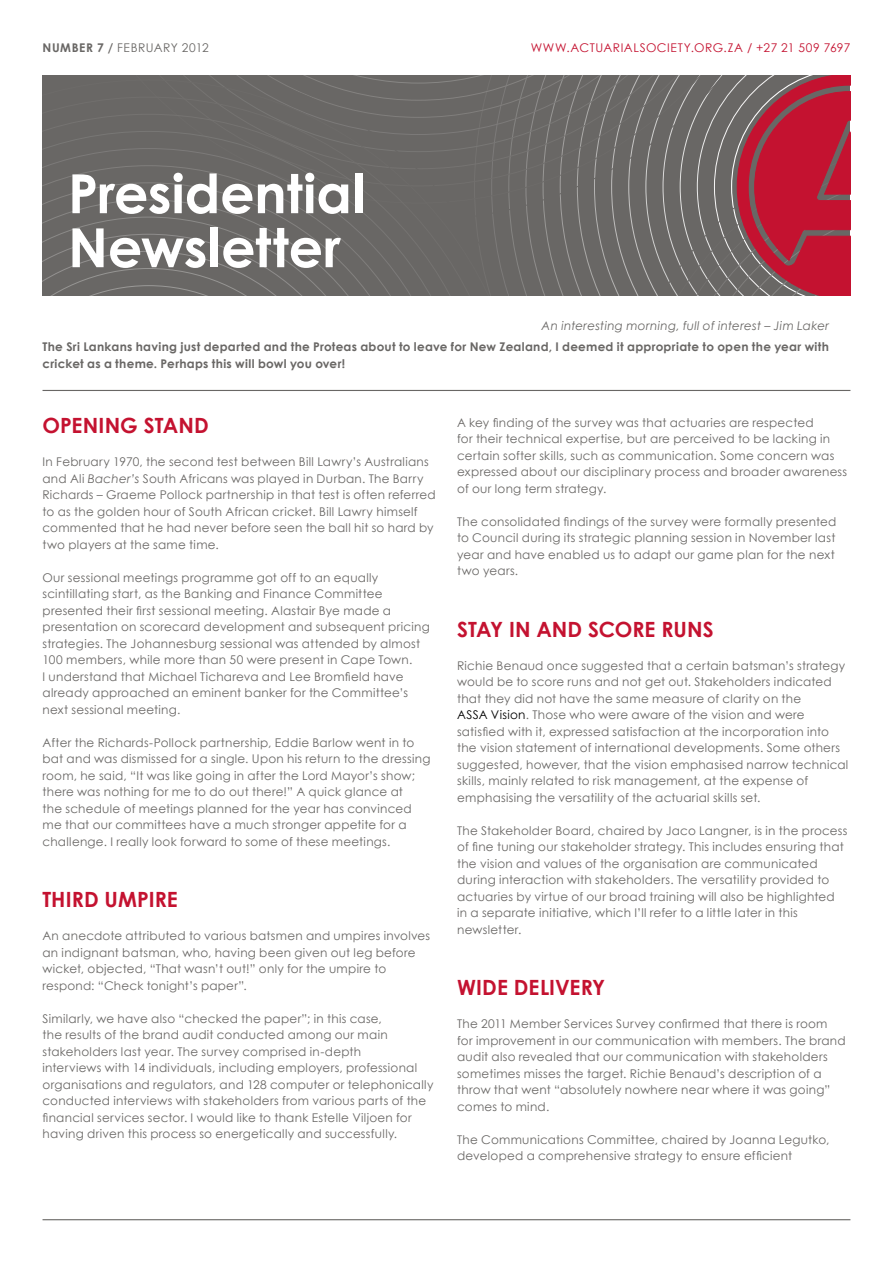
<style>
.page{position:relative;width:893px;height:1263px;background:#fff}
.page>*{position:absolute;margin:0;border:0;box-sizing:border-box;transform-origin:0 0}
.t1{font:700 54px/54px "Century Gothic";letter-spacing:-.005em;color:#fff}
.t2{font:700 21px "Century Gothic";color:#c41230}
.t3{font:12px/16.5px "Century Gothic";letter-spacing:.02em;color:#696765}
.t4{font:700 12px/16.5px "Century Gothic";letter-spacing:.02em;color:#696765}
.t5{font:italic 12px "Century Gothic";letter-spacing:.02em;color:#696765}
.t6{font:12px "Century Gothic";letter-spacing:.045em;color:#c41230}
.t7{font:12px "Century Gothic";letter-spacing:.04em;color:#696765}
.s1{font-weight:700}
.s2{font-style:italic}
.s3{color:#000}
</style>
<div class="page">
<svg style="left:541px;top:75px;width:309px;height:221px;background:#84555b"></svg>
<div style="left:43px;top:75px;width:498px;height:221px;background:#696765"></div>
<hr style="left:43px;top:1219px;width:807px;height:1px;background:#696765">
<hr style="left:43px;top:390px;width:807px;height:1px;background:#696765">
<p class="t7" style="left:43px;top:40px;width:168px"><span class="s1">NUMBER 7 /</span> FEBRUARY 2012</p>
<h1 class="t1" style="left:68px;top:165px;width:299px">Presidential<br>Newsletter</h1>
<p class="t6" style="left:531px;top:40px;width:321px">WWW.ACTUARIALSOCIETY.ORG.ZA / +27 21 509 7697</p>
<p class="t5" style="left:542px;top:318px;width:289px">An interesting morning, full of interest – Jim Laker</p>
<p class="t4" style="left:43px;top:338px;width:788px">The Sri Lankans having just departed and the Proteas about to leave for New Zealand, I deemed it appropriate to open the year with cricket as a theme. Perhaps this will bowl you over!</p>
<h2 class="t2" style="left:43px;top:412px;width:168px">OPENING STAND</h2>
<p class="t3" style="left:43px;top:454px;width:395px">In February 1970, the second test between Bill Lawry’s Australians and Ali <span class="s2">Bacher’s</span> South Africans was played in Durban. The Barry Richards – Graeme Pollock partnership in that test is often referred to as the golden hour of South African cricket. Bill Lawry himself commented that he had never before seen the ball hit so hard by two players at the same time.</p>
<p class="t3" style="left:43px;top:569px;width:389px">Our sessional meetings programme got off to an equally scintillating start, as the Banking and Finance Committee presented their first sessional meeting. Alastair Bye made a presentation on scorecard development and subsequent pricing strategies. The Johannesburg sessional was attended by almost 100 members, while more than 50 were present in Cape Town.<br>I understand that Michael Tichareva and Lee Bromfield have already approached an eminent banker for the Committee’s next sessional meeting.</p>
<p class="t3" style="left:43px;top:734px;width:389px">After the Richards-Pollock partnership, Eddie Barlow went in to bat and was dismissed for a single. Upon his return to the dressing room, he said, “It was like going in after the Lord Mayor’s show; there was nothing for me to do out there!” A quick glance at<br>the schedule of meetings planned for the year has convinced me that our committees have a much stronger appetite for a challenge. I really look forward to some of these meetings.</p>
<h2 class="t2" style="left:43px;top:886px;width:137px">THIRD UMPIRE</h2>
<p class="t3" style="left:43px;top:928px;width:389px">An anecdote attributed to various batsmen and umpires involves an indignant batsman, who, having been given out leg before wicket, objected, “That wasn’t out!” only for the umpire to respond: “Check tonight’s paper”.</p>
<p class="t3" style="left:43px;top:1010px;width:392px">Similarly, we have also “checked the paper”; in this case,<br>the results of the brand audit conducted among our main stakeholders last year. The survey comprised in-depth<br>interviews with 14 individuals, including employers, professional organisations and regulators, and 128 computer or telephonically conducted interviews with stakeholders from various parts of the financial services sector. I would like to thank Estelle Viljoen for having driven this process so energetically and successfully.</p>
<p class="t3" style="left:457px;top:414px;width:392px">A key finding of the survey was that actuaries are respected<br>for their technical expertise, but are perceived to be lacking in certain softer skills, such as communication. Some concern was expressed about our disciplinary process and broader awareness of our long term strategy.</p>
<p class="t3" style="left:457px;top:513px;width:381px">The consolidated findings of the survey were formally presented to Council during its strategic planning session in November last year and have enabled us to adapt our game plan for the next two years.</p>
<h2 class="t2" style="left:457px;top:616px;width:258px">STAY IN AND SCORE RUNS</h2>
<p class="t3" style="left:457px;top:657px;width:393px">Richie Benaud once suggested that a certain batsman’s strategy would be to score runs and not get out. Stakeholders indicated that they did not have the same measure of clarity on the<br><span class="s3">ASSA Vision</span>. Those who were aware of the vision and were satisfied with it, expressed satisfaction at the incorporation into the vision statement of international developments. Some others suggested, however, that the vision emphasised narrow technical skills, mainly related to risk management, at the expense of emphasising the versatility of the actuarial skills set.</p>
<p class="t3" style="left:457px;top:822px;width:392px">The Stakeholder Board, chaired by Jaco Langner, is in the process of fine tuning our stakeholder strategy. This includes ensuring that the vision and values of the organisation are communicated during interaction with stakeholders. The versatility provided to actuaries by virtue of our broad training will also be highlighted in a separate initiative, which I’ll refer to a little later in this newsletter.</p>
<h2 class="t2" style="left:457px;top:974px;width:150px">WIDE DELIVERY</h2>
<p class="t3" style="left:457px;top:1015px;width:390px">The 2011 Member Services Survey confirmed that there is room for improvement in our communication with members. The brand audit also revealed that our communication with stakeholders sometimes misses the target. Richie Benaud’s description of a throw that went “absolutely nowhere near where it was going” comes to mind.</p>
<p class="t3" style="left:457px;top:1131px;width:374px">The Communications Committee, chaired by Joanna Legutko, developed a comprehensive strategy to ensure efficient</p>
</div>
